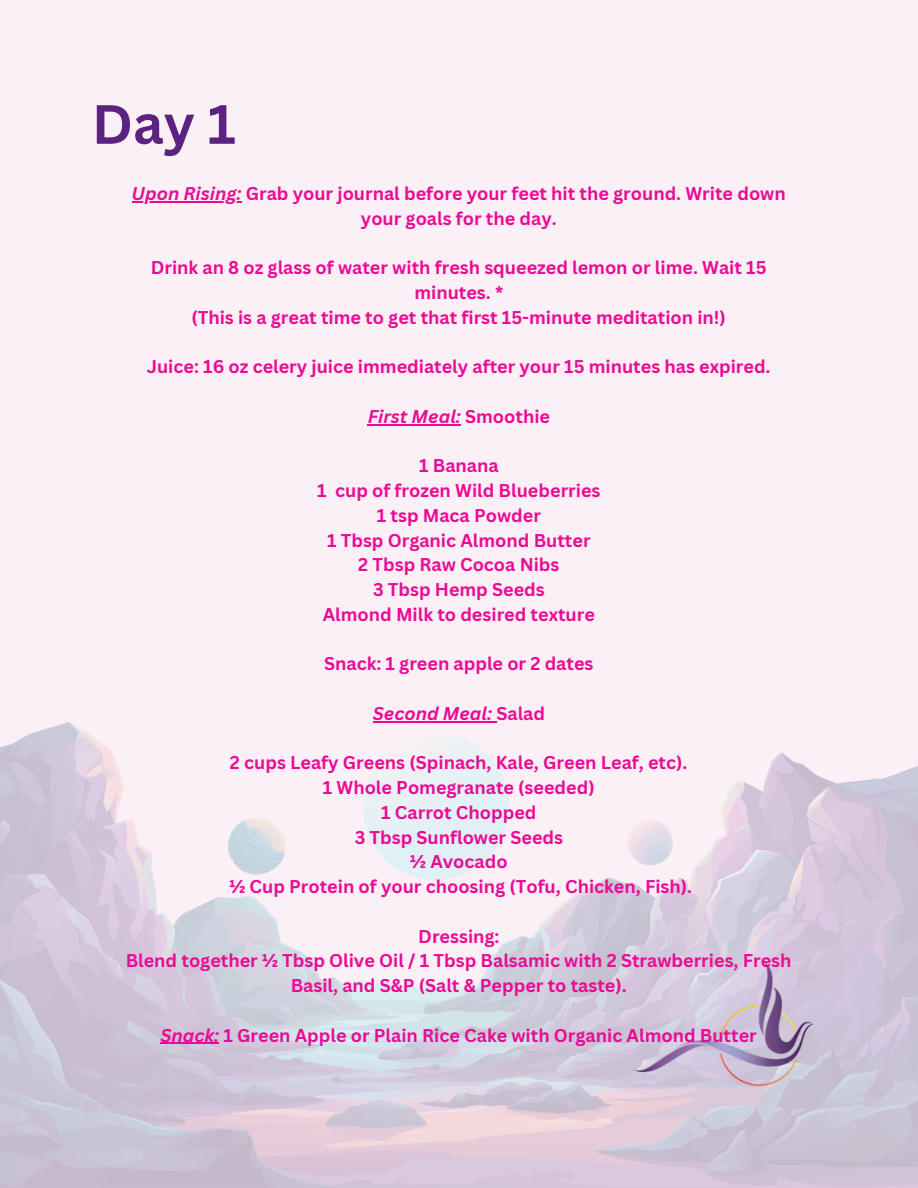
<style>
.page{position:relative;width:918px;height:1188px;background:#faf0f6}
.page>*{position:absolute;margin:0;border:0;box-sizing:border-box;transform-origin:0 0}
.t1{font:700 54px "Canva Sans";color:#5b2282}
.t2{font:700 18px/24.8px "Canva Sans";color:#eb0a94;text-align:center}
.t3{font:italic 700 18px "Canva Sans";color:#eb0a94}
.s1{font-style:italic}
.s2{font-style:normal}
</style>
<div class="page">
<img style="left:0;top:722px;width:918px;height:466px">
<img style="left:625px;top:954px;width:201px;height:143px">
<hr style="left:132px;top:201px;width:109px;height:1px;background:#eb0a94">
<hr style="left:368px;top:424px;width:93px;height:1px;background:#eb0a94">
<hr style="left:373px;top:721px;width:123px;height:1px;background:#eb0a94">
<hr style="left:161px;top:1043px;width:58px;height:1px;background:#eb0a94">
<p class="t1" style="left:92px;top:86px;width:146px">Day 1</p>
<p class="t2" style="left:132px;top:181px;width:656px"><span class="s1">Upon Rising:</span> Grab your journal before your feet hit the ground. Write down your goals for the day.</p>
<p class="t2" style="left:151px;top:255px;width:617px">Drink an 8 oz glass of water with fresh squeezed lemon or lime. Wait 15 minutes. *</p>
<p class="t2" style="left:191px;top:305px;width:536px">(This is a great time to get that first 15-minute meditation in!)</p>
<p class="t2" style="left:147px;top:354px;width:625px">Juice: 16 oz celery juice immediately after your 15 minutes has expired.</p>
<p class="t3" style="left:368px;top:404px;width:184px">First Meal: <span class="s2">Smoothie</span></p>
<p class="t2" style="left:419px;top:453px;width:81px">1 Banana</p>
<p class="t2" style="left:317px;top:478px;width:285px">1 cup of frozen Wild Blueberries</p>
<p class="t2" style="left:377px;top:503px;width:166px">1 tsp Maca Powder</p>
<p class="t2" style="left:327px;top:527px;width:265px">1 Tbsp Organic Almond Butter</p>
<p class="t2" style="left:358px;top:552px;width:203px">2 Tbsp Raw Cocoa Nibs</p>
<p class="t2" style="left:373px;top:577px;width:173px">3 Tbsp Hemp Seeds</p>
<p class="t2" style="left:323px;top:602px;width:274px">Almond Milk to desired texture</p>
<p class="t2" style="left:324px;top:651px;width:271px">Snack: 1 green apple or 2 dates</p>
<p class="t3" style="left:373px;top:701px;width:174px">Second Meal: <span class="s2">Salad</span></p>
<p class="t2" style="left:230px;top:750px;width:459px">2 cups Leafy Greens (Spinach, Kale, Green Leaf, etc).</p>
<p class="t2" style="left:323px;top:775px;width:273px">1 Whole Pomegranate (seeded)</p>
<p class="t2" style="left:381px;top:800px;width:157px">1 Carrot Chopped</p>
<p class="t2" style="left:355px;top:824px;width:210px">3 Tbsp Sunflower Seeds</p>
<p class="t2" style="left:410px;top:849px;width:99px">½ Avocado</p>
<p class="t2" style="left:229px;top:874px;width:464px">½ Cup Protein of your choosing (Tofu, Chicken, Fish).</p>
<p class="t2" style="left:418px;top:923px;width:83px">Dressing:</p>
<p class="t2" style="left:126px;top:948px;width:667px">Blend together ½ Tbsp Olive Oil / 1 Tbsp Balsamic with 2 Strawberries, Fresh<br>Basil, and S&amp;P (Salt &amp; Pepper to taste).</p>
<p class="t2" style="left:161px;top:1022px;width:598px"><span class="s1">Snack:</span> 1 Green Apple or Plain Rice Cake with Organic Almond Butter</p>
</div>
